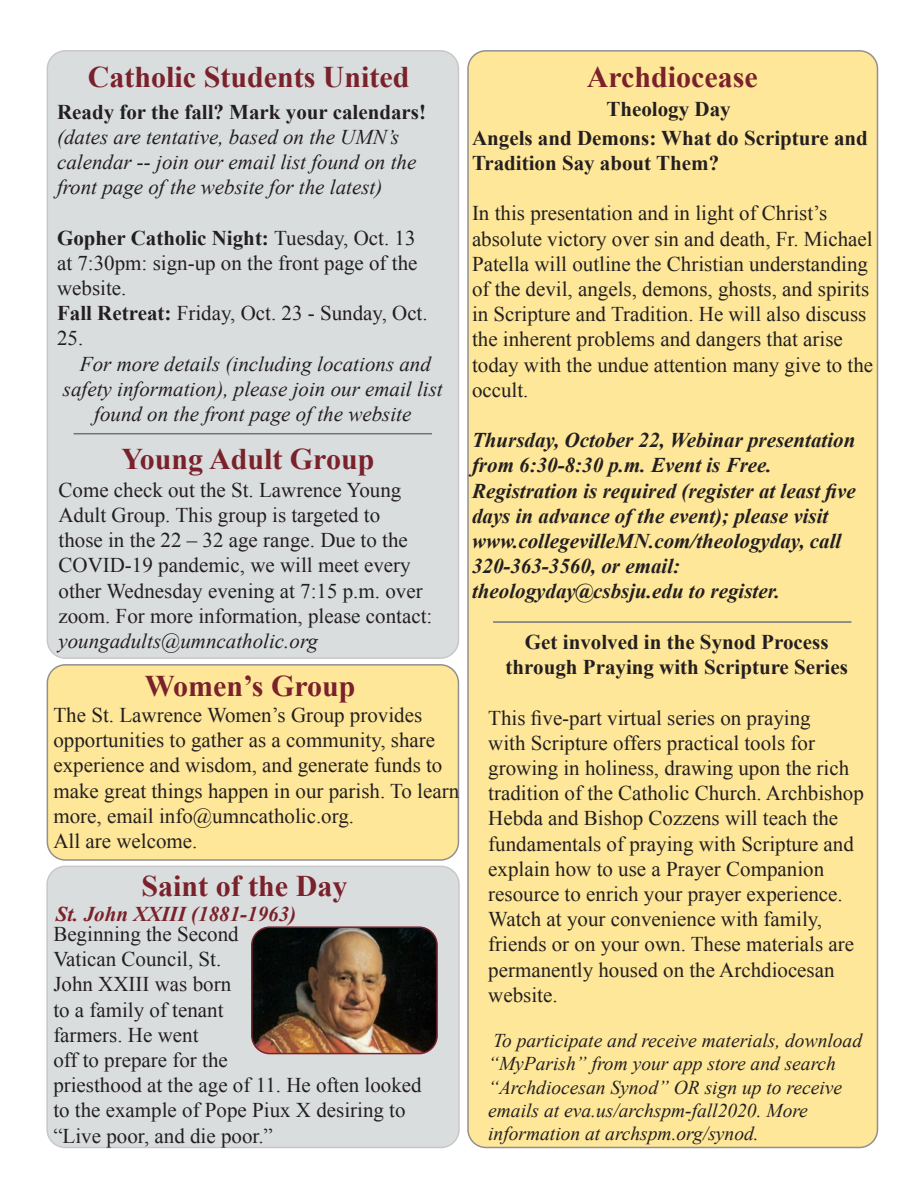
<style>
.page{position:relative;width:918px;height:1188px;background:#fff}
.page>*{position:absolute;margin:0;border:0;box-sizing:border-box;transform-origin:0 0}
.t1{font:700 30px "Times New Roman";color:#7a222b}
.t2{font:21px/25.2px "Times New Roman";color:#231f20}
.t3{font:italic 21px/25.2px "Times New Roman";color:#231f20}
.t4{font:italic 700 21px/25.2px "Times New Roman";color:#231f20}
.t5{font:700 21px/25.2px "Times New Roman";color:#231f20;text-align:center}
.t6{font:italic 700 21px "Times New Roman";color:#7a222b}
.t7{font:italic 19.5px/23.4px "Times New Roman";color:#231f20}
.s1{font-weight:700;font-style:normal}
.s2{font-weight:700}
.s3{font-style:italic}
</style>
<div class="page">
<div style="left:47px;top:866px;width:412px;height:282px;background:#daddde;border-radius:18px"></div>
<div style="left:46px;top:866px;width:414px;height:282px;border:2px solid #231f20;border-radius:18px"></div>
<div style="left:468px;top:51px;width:410px;height:1097px;background:#fee798;border-radius:18px"></div>
<div style="left:47px;top:665px;width:411px;height:195px;background:#fee798;border-radius:18px"></div>
<div style="left:47px;top:664px;width:412px;height:197px;border:2px solid #231f20;border-radius:18px"></div>
<div style="left:47px;top:51px;width:411px;height:607px;background:#daddde;border-radius:18px"></div>
<div style="left:47px;top:50px;width:412px;height:609px;border:2px solid #231f20;border-radius:18px"></div>
<hr style="left:74px;top:433px;width:358px;height:1px;background:#6c767c">
<img style="left:252px;top:929px;width:185px;height:125px">
<div style="left:251px;top:926px;width:187px;height:128px;border:2px solid #7a222d;border-radius:18px"></div>
<hr style="left:493px;top:621px;width:358px;height:2px;background:#6c767c">
<p class="t1" style="left:88px;top:56px;width:323px">Catholic Students United</p>
<p class="t3" style="left:57px;top:98px;width:371px"><span class="s1">Ready for the fall? Mark your calendars! </span>(dates are tentative, based on the UMN’s calendar -- join our email list found on the front page of the website for the latest)</p>
<p class="t2" style="left:57px;top:225px;width:362px;text-align:justify"><span class="s2">Gopher Catholic Night:</span> Tuesday, Oct. 13 at 7:30pm: sign-up on the front page of the website.</p>
<p class="t2" style="left:57px;top:300px;width:372px"><span class="s2">Fall Retreat:</span> Friday, Oct. 23 - Sunday, Oct.<br>25.</p>
<p class="t3" style="left:63px;top:350px;width:381px;text-align:center">For more details (including locations and safety information), please join our email list found on the front page of the website</p>
<p class="t1" style="left:122px;top:438px;width:254px">Young Adult Group</p>
<p class="t2" style="left:58px;top:477px;width:375px">Come check out the St. Lawrence Young Adult Group. This group is targeted to<br>those in the 22 – 32 age range. Due to the COVID-19 pandemic, we will meet every other Wednesday evening at 7:15 p.m. over zoom. For more information, please contact: <span class="s3">youngadults@umncatholic.org</span></p>
<p class="t1" style="left:145px;top:665px;width:212px">Women’s Group</p>
<p class="t2" style="left:53px;top:702px;width:407px">The St. Lawrence Women’s Group provides opportunities to gather as a community, share experience and wisdom, and generate funds to make great things happen in our parish. To learn more, email info@umncatholic.org.</p>
<p class="t2" style="left:53px;top:828px;width:146px">All are welcome.</p>
<p class="t1" style="left:142px;top:865px;width:207px">Saint of the Day</p>
<p class="t2" style="left:53px;top:921px;width:370px">Beginning the Second<br>Vatican Council, St.<br>John XXIII was born<br>to a family of tenant<br>farmers. He went<br>off to prepare for the<br>priesthood at the age of 11. He often looked to the example of Pope Piux X desiring to “Live poor, and die poor.”</p>
<p class="t6" style="left:56px;top:899px;width:242px">St. John XXIII (1881-1963)</p>
<p class="t1" style="left:587px;top:56px;width:173px">Archdiocease</p>
<p class="t5" style="left:606px;top:96px;width:126px">Theology Day</p>
<p class="t5" style="left:472px;top:125px;width:397px;text-align:left">Angels and Demons: What do Scripture and<br>Tradition Say about Them?</p>
<p class="t2" style="left:472px;top:200px;width:403px">In this presentation and in light of Christ’s absolute victory over sin and death, Fr. Michael Patella will outline the Christian understanding of the devil, angels, demons, ghosts, and spirits in Scripture and Tradition. He will also discuss the inherent problems and dangers that arise today with the undue attention many give to the occult.</p>
<p class="t4" style="left:472px;top:427px;width:385px">Thursday, October 22, Webinar presentation from 6:30-8:30 p.m. Event is Free.<br>Registration is required (register at least five days in advance of the event); please visit</p>
<p class="t4" style="left:472px;top:528px;width:371px">www.collegevilleMN.com/theologyday, call</p>
<p class="t4" style="left:472px;top:553px;width:210px">320-363-3560, or email:</p>
<p class="t4" style="left:472px;top:578px;width:309px">theologyday@csbsju.edu to register.</p>
<p class="t5" style="left:506px;top:629px;width:344px">Get involved in the Synod Process through Praying with Scripture Series</p>
<p class="t2" style="left:488px;top:705px;width:377px">This five-part virtual series on praying<br>with Scripture offers practical tools for growing in holiness, drawing upon the rich tradition of the Catholic Church. Archbishop Hebda and Bishop Cozzens will teach the fundamentals of praying with Scripture and explain how to use a Prayer Companion resource to enrich your prayer experience.<br>Watch at your convenience with family, friends or on your own. These materials are permanently housed on the Archdiocesan website.</p>
<p class="t7" style="left:488px;top:1028px;width:375px">To participate and receive materials, download “MyParish” from your app store and search “Archdiocesan Synod” OR sign up to receive emails at eva.us/archspm-fall2020. More information at archspm.org/synod.</p>
</div>
